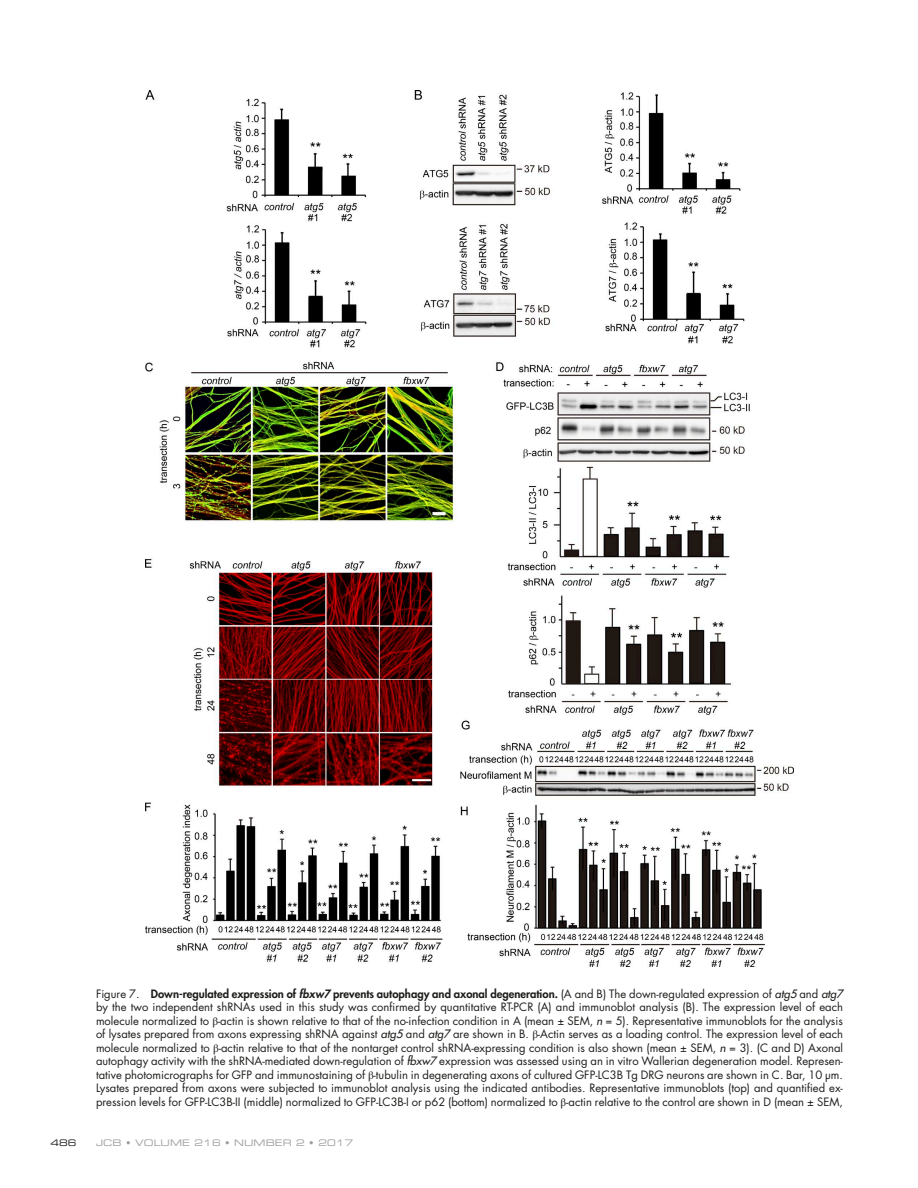
<style>
.page{position:relative;width:918px;height:1188px;background:#fff}
.page>*{position:absolute;margin:0;border:0;box-sizing:border-box;transform-origin:0 0}
.t1{font:11.25px/13.5px "Futura Std";color:#1d1d1b;text-align:justify}
.t2{font:9px "Eurostile LT Std Ex 2";letter-spacing:.01em;color:#9d9d9d}
.t3{font:9px "Eurostile LT Std Ex 2";color:#1d1d1b}
.s1{font-weight:800}
.s2{font-weight:800;font-style:italic}
.s3{font-weight:500;font-style:italic}
.s4{font-family:"STIX General"}
</style>
<div class="page">
<img style="left:146px;top:90px;width:648px;height:876px">
<p class="t1" style="left:96px;top:987px;width:749px">Figure 7. <span class="s1">Down-regulated expression of</span> <span class="s2">fbxw7</span> <span class="s1">prevents autophagy and axonal degeneration.</span> (A and B) The down-regulated expression of <span class="s3">atg5</span> and <span class="s3">atg7 </span>by the two independent shRNAs used in this study was confirmed by quantitative RT-PCR (A) and immunoblot analysis (B). The expression level of each molecule normalized to <span class="s4">β</span>-actin is shown relative to that of the no-infection condition in A (mean ± SEM, <span class="s3">n</span> = 5). Representative immunoblots for the analysis of lysates prepared from axons expressing shRNA against <span class="s3">atg5</span> and <span class="s3">atg7</span> are shown in B. <span class="s4">β</span>-Actin serves as a loading control. The expression level of each molecule normalized to <span class="s4">β</span>-actin relative to that of the nontarget control shRNA-expressing condition is also shown (mean ± SEM, <span class="s3">n</span> = 3). (C and D) Axonal autophagy activity with the shRNA-mediated down-regulation of <span class="s3">fbxw7</span> expression was assessed using an in vitro Wallerian degeneration model. Represen&shy;tative photomicrographs for GFP and immunostaining of <span class="s4">β</span>-tubulin in degenerating axons of cultured GFP-LC3B Tg DRG neurons are shown in C. Bar, 10 µm.<br>Lysates prepared from axons were subjected to immunoblot analysis using the indicated antibodies. Representative immunoblots (top) and quantified ex&shy;pression levels for GFP-LC3B-II (middle) normalized to GFP-LC3B-I or p62 (bottom) normalized to <span class="s4">β</span>-actin relative to the control are shown in D (mean ± SEM,</p>
<p class="t3" style="left:50px;top:1136px;width:28px">486</p>
<p class="t2" style="left:96px;top:1136px;width:259px">JCB • VOLUME 216 • NUMBER 2 • 2017</p>
</div>
